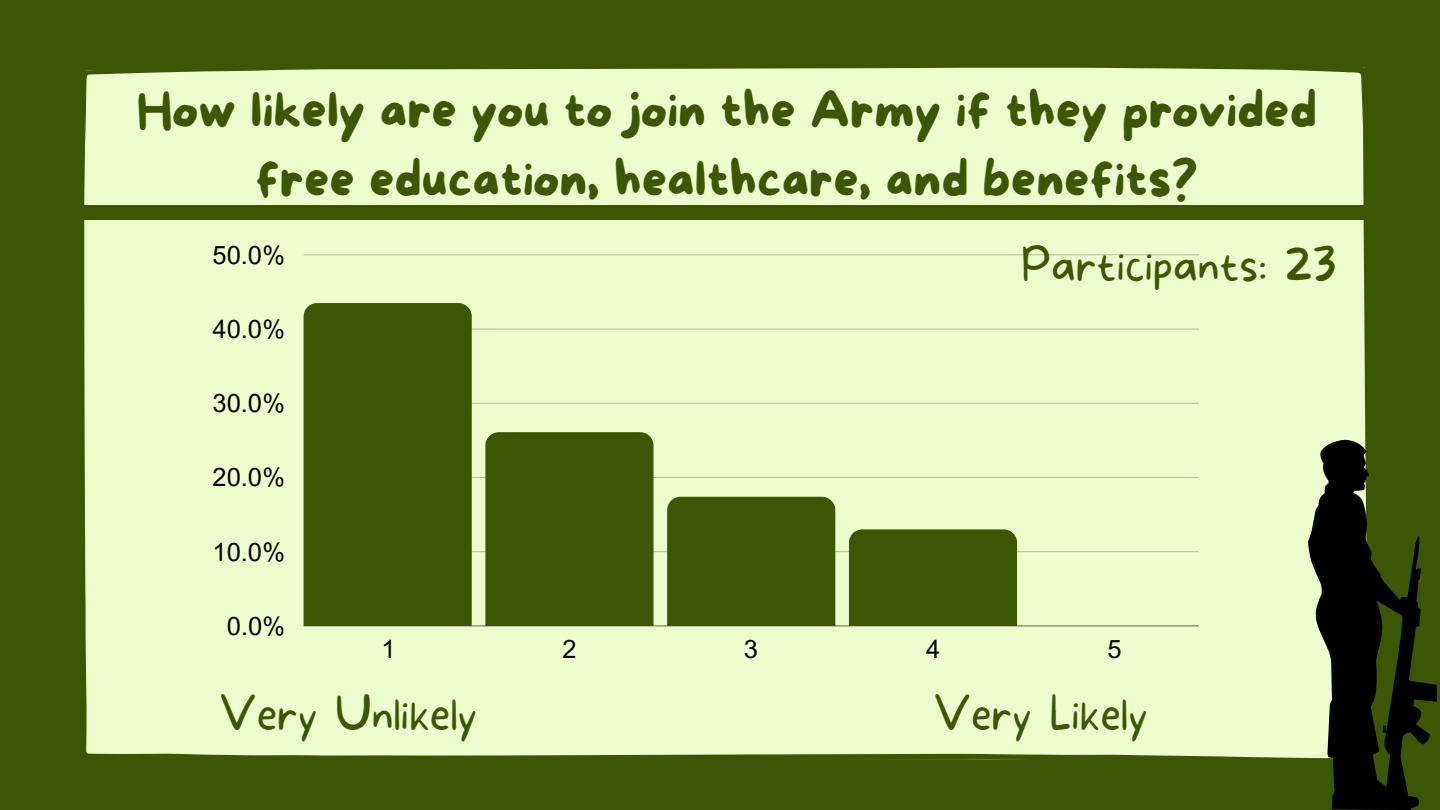
<style>
.page{position:relative;width:1440px;height:810px;background:#3b5704}
.page>*{position:absolute;margin:0;border:0;box-sizing:border-box;transform-origin:0 0}
.t1{font:49.5px/69px "More Sugar";color:#3b5704;text-align:center}
.t2{font:100 45.3px "More Sugar";color:#3b5704}
.t3{font:25.4px "Arial MT Pro";color:#000}
</style>
<div class="page">
<div style="left:84px;top:67px;width:1282px;height:693px;background:#edffcc"></div>
<div style="left:80px;top:205px;width:1286px;height:15px;background:#3b5704"></div>
<hr style="left:304px;top:626px;width:895px;height:1px;background:#b8c69e">
<hr style="left:304px;top:551px;width:895px;height:1px;background:#bbcaa1">
<hr style="left:304px;top:477px;width:895px;height:1px;background:#b4c29b">
<hr style="left:304px;top:403px;width:895px;height:1px;background:#c0cfa5">
<hr style="left:304px;top:329px;width:895px;height:1px;background:#ccdcb0">
<hr style="left:304px;top:255px;width:895px;height:1px;background:#d9eabb">
<svg style="left:304px;top:303px;width:168px;height:323px"></svg>
<svg style="left:485px;top:432px;width:169px;height:194px"></svg>
<svg style="left:667px;top:497px;width:168px;height:129px"></svg>
<svg style="left:849px;top:529px;width:168px;height:97px"></svg>
<svg style="left:1308px;top:440px;width:129px;height:370px"></svg>
<h1 class="t1" style="left:137px;top:78px;width:1181px">How likely are you to join the Army if they provided free education, healthcare, and benefits?</h1>
<p class="t3" style="left:213px;top:245px;width:74px">50.0%</p>
<p class="t3" style="left:213px;top:320px;width:74px">40.0%</p>
<p class="t3" style="left:213px;top:394px;width:74px">30.0%</p>
<p class="t3" style="left:213px;top:468px;width:74px">20.0%</p>
<p class="t3" style="left:213px;top:542px;width:74px">10.0%</p>
<p class="t3" style="left:227px;top:616px;width:59px">0.0%</p>
<h1 class="t2" style="left:1021px;top:238px;width:317px">Participants: 23</h1>
<p class="t3" style="left:381px;top:639px;width:16px">1</p>
<p class="t3" style="left:563px;top:639px;width:16px">2</p>
<p class="t3" style="left:744px;top:639px;width:16px">3</p>
<p class="t3" style="left:926px;top:639px;width:16px">4</p>
<p class="t3" style="left:1108px;top:639px;width:16px">5</p>
<h1 class="t2" style="left:219px;top:687px;width:259px">Very Unlikely</h1>
<h1 class="t2" style="left:934px;top:687px;width:216px">Very Likely</h1>
</div>
